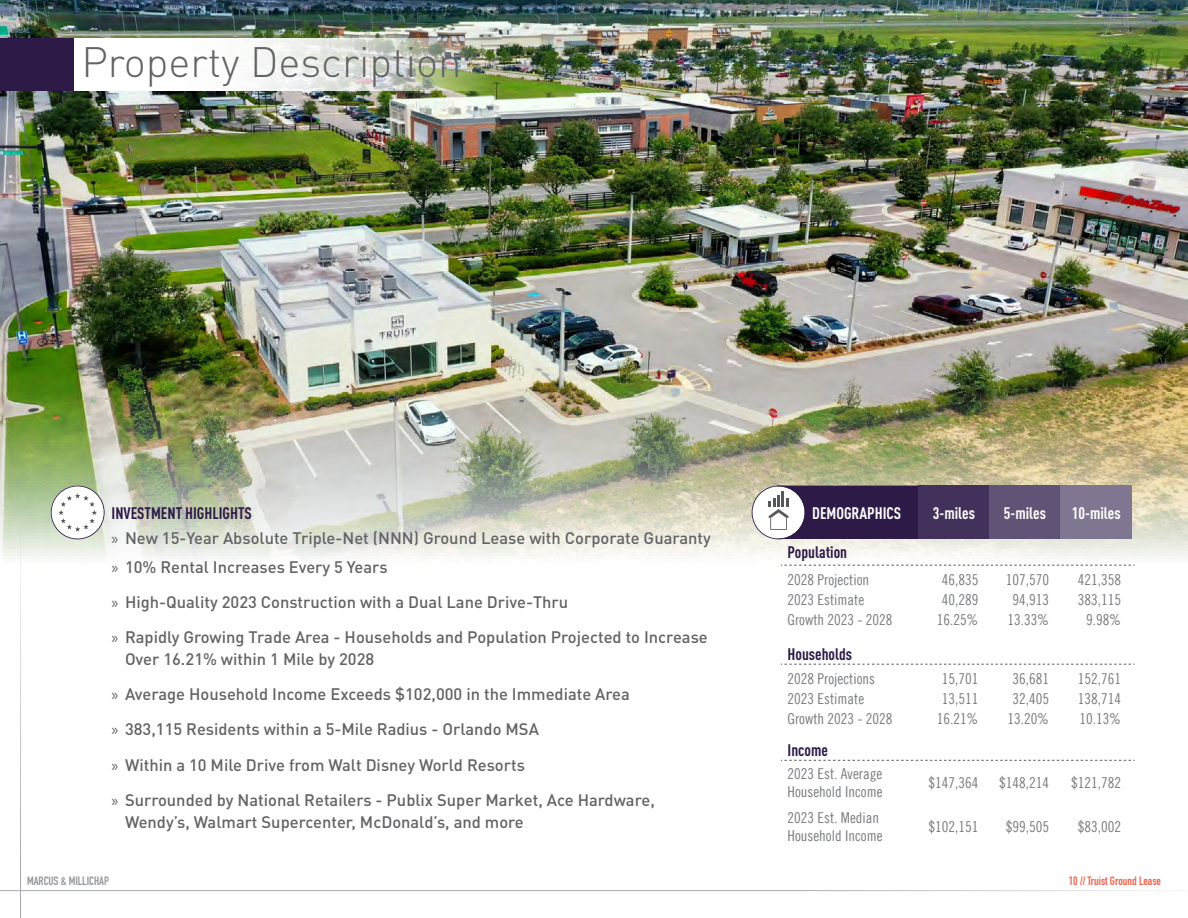
<style>
.page{position:relative;width:1188px;height:918px;background:#fff}
.page>*{position:absolute;margin:0;border:0;box-sizing:border-box;transform-origin:0 0}
.t1{font:300 42px "DIN Pro";color:#636366}
.t2{font:500 16.5px/21.8px "DIN Pro";color:#636366}
.Body_text{font:700 condensed 16.5px "DIN Pro";color:#2d1a47}
.t3{font:700 condensed 16.5px "DIN Pro";color:#fff}
.t4{font:15px/18px "Trade Gothic LT Std Cn 18";color:#797b7e}
.t5{font:700 12px "DIN Condensed";color:#f1634f}
.t6{font:700 12px "DIN Condensed";color:#939598}
.s1{font-family:"Myriad Pro";font-weight:400}
</style>
<div class="page">
<img style="left:0;top:0;width:1188px;height:665px">
<div style="left:0;top:38px;width:74px;height:53px;background:#2d1a47"></div>
<svg style="left:781px;top:664px;width:354px;height:1px"></svg>
<svg style="left:781px;top:760px;width:354px;height:1px"></svg>
<svg style="left:781px;top:565px;width:354px;height:1px"></svg>
<svg style="left:74px;top:38px;width:413px;height:53px"></svg>
<svg style="left:752px;top:486px;width:167px;height:53px"></svg>
<div style="left:919px;top:486px;width:71px;height:53px;background:#42315a"></div>
<div style="left:990px;top:486px;width:71px;height:53px;background:#615375"></div>
<div style="left:1061px;top:486px;width:71px;height:53px;background:#817691"></div>
<svg style="left:51px;top:486px;width:54px;height:53px"></svg>
<hr style="left:0;top:890px;width:1188px;height:1px;background:#a8a9ad">
<hr style="left:20px;top:486px;width:1px;height:432px;background:#a8a9ad">
<p class="t1" style="left:81px;top:34px;width:382px">Property Description</p>
<p class="Body_text" style="left:112px;top:504px;width:142px">INVESTMENT HIGHLIGHTS</p>
<p class="t3" style="left:812px;top:503px;width:90px">DEMOGRAPHICS</p>
<p class="t3" style="left:933px;top:503px;width:44px">3-miles</p>
<p class="t3" style="left:1004px;top:503px;width:44px">5-miles</p>
<p class="t3" style="left:1072px;top:503px;width:50px">10-miles</p>
<p class="t2" style="left:112px;top:527px;width:601px"><span class="s1">»</span> New 15-Year Absolute Triple-Net (NNN) Ground Lease with Corporate Guaranty</p>
<p class="t2" style="left:112px;top:555px;width:278px"><span class="s1">»</span> 10% Rental Increases Every 5 Years</p>
<p class="t2" style="left:112px;top:590px;width:458px"><span class="s1">»</span> High-Quality 2023 Construction with a Dual Lane Drive-Thru</p>
<p class="t2" style="left:125px;top:626px;width:584px;text-indent:-13px"><span class="s1">»</span> Rapidly Growing Trade Area - Households and Population Projected to Increase<br>Over 16.21% within 1 Mile by 2028</p>
<p class="t2" style="left:112px;top:683px;width:520px"><span class="s1">»</span> Average Household Income Exceeds $102,000 in the Immediate Area</p>
<p class="t2" style="left:112px;top:718px;width:429px"><span class="s1">»</span> 383,115 Residents within a 5-Mile Radius - Orlando MSA</p>
<p class="t2" style="left:112px;top:753px;width:415px"><span class="s1">»</span> Within a 10 Mile Drive from Walt Disney World Resorts</p>
<p class="t2" style="left:125px;top:788px;width:531px;text-indent:-13px"><span class="s1">»</span> Surrounded by National Retailers - Publix Super Market, Ace Hardware,<br>Wendy’s, Walmart Supercenter, McDonald’s, and more</p>
<p class="Body_text" style="left:788px;top:542px;width:61px">Population</p>
<p class="t4" style="left:788px;top:571px;width:83px">2028 Projection</p>
<p class="t4" style="left:942px;top:571px;width:38px">46,835</p>
<p class="t4" style="left:1006px;top:571px;width:45px">107,570</p>
<p class="t4" style="left:1078px;top:571px;width:45px">421,358</p>
<p class="t4" style="left:788px;top:591px;width:78px">2023 Estimate</p>
<p class="t4" style="left:942px;top:591px;width:38px">40,289</p>
<p class="t4" style="left:1013px;top:591px;width:38px">94,913</p>
<p class="t4" style="left:1078px;top:591px;width:45px">383,115</p>
<p class="t4" style="left:788px;top:610px;width:106px">Growth 2023 - 2028</p>
<p class="t4" style="left:937px;top:610px;width:43px">16.25%</p>
<p class="t4" style="left:1008px;top:610px;width:43px">13.33%</p>
<p class="t4" style="left:1086px;top:610px;width:36px">9.98%</p>
<p class="Body_text" style="left:788px;top:644px;width:66px">Households</p>
<p class="t4" style="left:788px;top:670px;width:89px">2028 Projections</p>
<p class="t4" style="left:942px;top:670px;width:38px">15,701</p>
<p class="t4" style="left:1013px;top:670px;width:38px">36,681</p>
<p class="t4" style="left:1078px;top:670px;width:45px">152,761</p>
<p class="t4" style="left:788px;top:690px;width:78px">2023 Estimate</p>
<p class="t4" style="left:942px;top:690px;width:38px">13,511</p>
<p class="t4" style="left:1013px;top:690px;width:38px">32,405</p>
<p class="t4" style="left:1078px;top:690px;width:45px">138,714</p>
<p class="t4" style="left:788px;top:709px;width:106px">Growth 2023 - 2028</p>
<p class="t4" style="left:937px;top:709px;width:43px">16.21%</p>
<p class="t4" style="left:1008px;top:709px;width:43px">13.20%</p>
<p class="t4" style="left:1079px;top:709px;width:43px">10.13%</p>
<p class="Body_text" style="left:788px;top:741px;width:42px">Income</p>
<p class="t4" style="left:788px;top:764px;width:96px">2023 Est. Average<br>Household Income</p>
<p class="t4" style="left:929px;top:773px;width:51px">$147,364</p>
<p class="t4" style="left:999px;top:773px;width:51px">$148,214</p>
<p class="t4" style="left:1071px;top:773px;width:51px">$121,782</p>
<p class="t4" style="left:788px;top:809px;width:93px">2023 Est. Median</p>
<p class="t4" style="left:788px;top:827px;width:96px">Household Income</p>
<p class="t4" style="left:929px;top:818px;width:51px">$102,151</p>
<p class="t4" style="left:1006px;top:818px;width:45px">$99,505</p>
<p class="t4" style="left:1078px;top:818px;width:45px">$83,002</p>
<p class="t6" style="left:27px;top:873px;width:83px">MARCUS &amp; MILLICHAP</p>
<p class="t5" style="left:1069px;top:873px;width:94px">10 // Truist Ground Lease</p>
</div>
